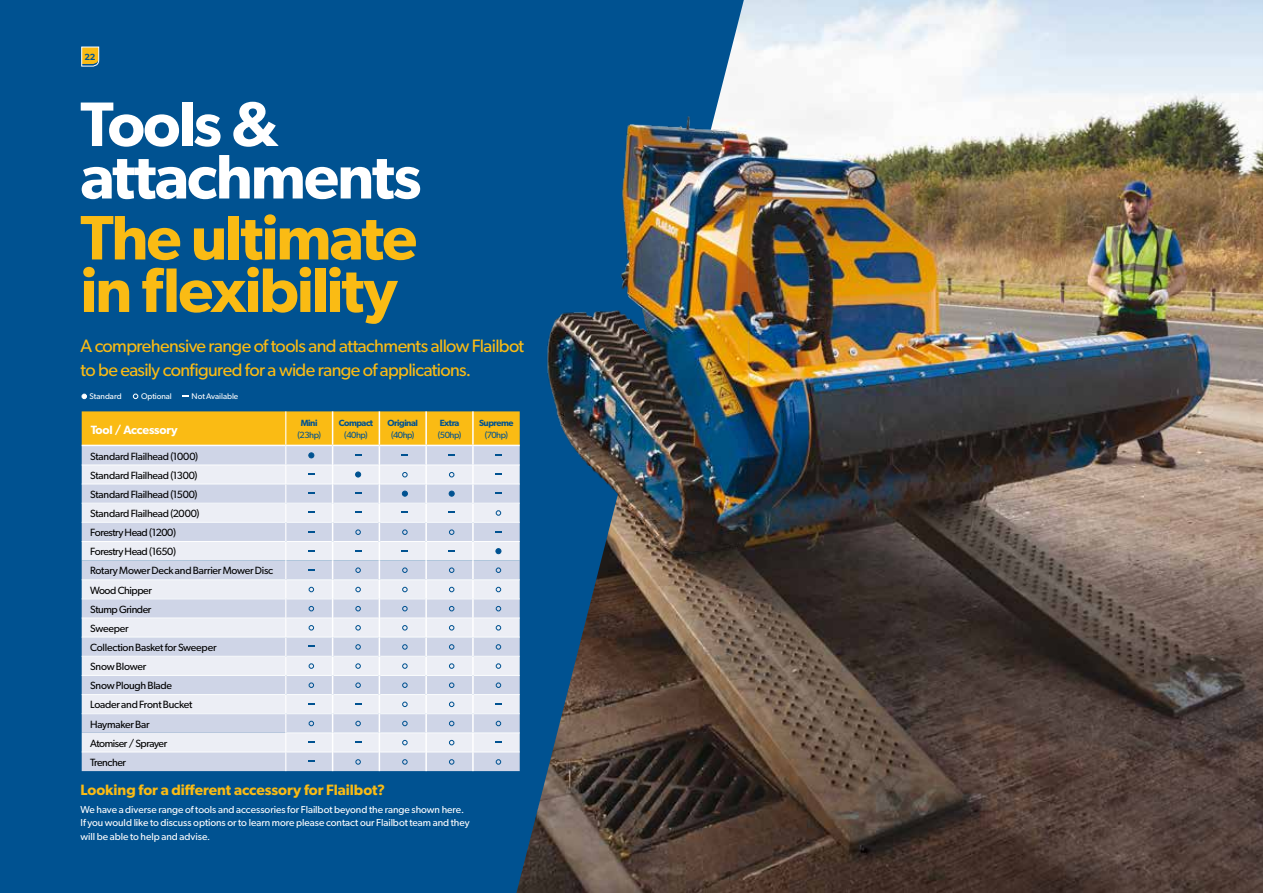
<style>
.page{position:relative;width:1263px;height:893px;background:#fff}
.page>*{position:absolute;margin:0;border:0;box-sizing:border-box;transform-origin:0 0}
.t1{font:600 63px/52.5px "Gibson";letter-spacing:-.035em;color:#fabb14}
.t2{font:600 63px/52.5px "Gibson";letter-spacing:-.03em;color:#fff}
.t3{font:18px/24px "Gibson";letter-spacing:-.035em;color:#fabb14}
.t4{font:600 15px "Gibson";letter-spacing:-.005em;color:#fabb14}
.t5{font:600 12px "Gibson";letter-spacing:-.01em;color:#fff}
.t6{font:10.5px/19.2px "Gibson";letter-spacing:-.025em;color:#000}
.t7{font:10.2px/13.5px "Gibson";color:#fff}
.t8{font:600 9px "Gibson";letter-spacing:-.05em;color:#005291}
.t9{font:9px "Gibson";letter-spacing:-.05em;color:#005291}
.t10{font:8.25px "Gibson";letter-spacing:-.005em;color:#fff}
</style>
<div class="page">
<img style="left:923px;top:0;width:340px;height:893px">
<div style="left:0;top:0;width:472px;height:893px;background:#005291"></div>
<svg style="left:1262px;top:0;width:1px;height:341px"></svg>
<svg style="left:82px;top:411px;width:390px;height:360px;background:#dfddd9"></svg>
<svg style="left:81px;top:46px;width:18px;height:21px"></svg>
<svg style="left:82px;top:394px;width:5px;height:5px"></svg>
<svg style="left:133px;top:394px;width:5px;height:5px"></svg>
<img style="left:472px;top:0;width:451px;height:893px">
<p class="t8" style="left:84px;top:51px;width:13px">22</p>
<h1 class="t2" style="left:80px;top:97px;width:343px">Tools &amp; attachments</h1>
<h1 class="t1" style="left:80px;top:210px;width:338px">The ultimate in flexibility</h1>
<h2 class="t3" style="left:80px;top:333px;width:445px">A comprehensive range of tools and attachments allow Flailbot to be easily configured for a wide range of applications.</h2>
<p class="t10" style="left:90px;top:391px;width:34px">Standard</p>
<p class="t10" style="left:141px;top:391px;width:32px">Optional</p>
<p class="t10" style="left:192px;top:391px;width:48px">Not Available</p>
<p class="t5" style="left:91px;top:422px;width:88px">Tool / Accessory</p>
<p class="t6" style="left:90px;top:446px;width:184px">Standard Flailhead (1000)<br>Standard Flailhead (1300)<br>Standard Flailhead (1500)<br>Standard Flailhead (2000)<br>Forestry Head (1200)<br>Forestry Head (1650)<br>Rotary Mower Deck and Barrier Mower Disc<br>Wood Chipper<br>Stump Grinder<br>Sweeper<br>Collection Basket for Sweeper<br>Snow Blower<br>Snow Plough Blade<br>Loader and Front Bucket<br>Haymaker Bar<br>Atomiser / Sprayer<br>Trencher</p>
<p class="t8" style="left:301px;top:418px;width:18px">Mini</p>
<p class="t9" style="left:297px;top:430px;width:25px">(23hp)</p>
<p class="t8" style="left:339px;top:418px;width:36px">Compact</p>
<p class="t9" style="left:344px;top:430px;width:25px">(40hp)</p>
<p class="t8" style="left:387px;top:418px;width:32px">Original</p>
<p class="t9" style="left:391px;top:430px;width:25px">(40hp)</p>
<p class="t8" style="left:440px;top:418px;width:21px">Extra</p>
<p class="t9" style="left:438px;top:430px;width:25px">(50hp)</p>
<h3 class="t4" style="left:80px;top:781px;width:306px">Looking for a different accessory for Flailbot?</h3>
<p class="t7" style="left:80px;top:802px;width:391px">We have a diverse range of tools and accessories for Flailbot beyond the range shown here.<br>If you would like to discuss options or to learn more please contact our Flailbot team and they will be able to help and advise.</p>
<p class="t8" style="left:479px;top:418px;width:36px">Supreme</p>
<p class="t9" style="left:485px;top:430px;width:25px">(70hp)</p>
</div>
